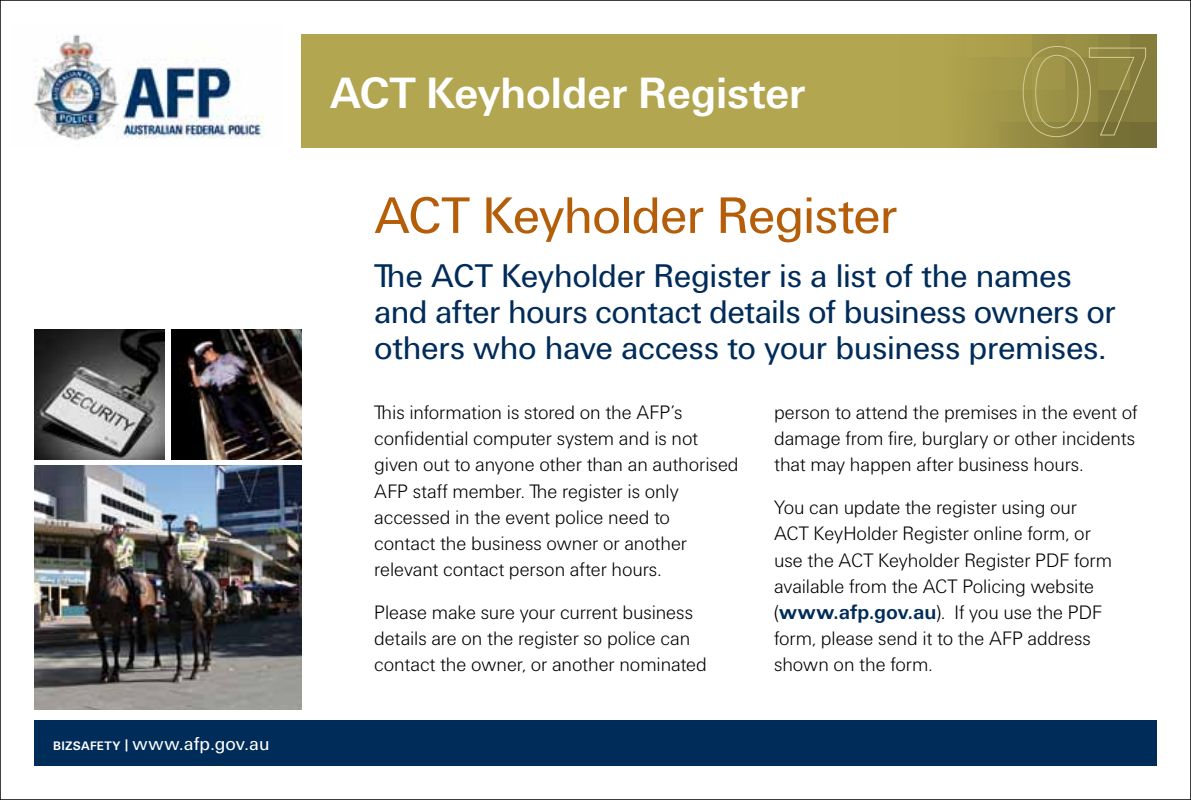
<style>
.page{position:relative;width:1191px;height:800px;background:#fff}
.page>*{position:absolute;margin:0;border:0;box-sizing:border-box;transform-origin:0 0}
.t1{font:50px "AFP Sans Pro";letter-spacing:-.02em;color:#b45e0a}
.t2{font:700 42.8px "AFP Sans Pro";letter-spacing:-.01em;color:#fff}
.t3{font:32px/36px "AFP Sans Pro";letter-spacing:-.015em;color:#002c5a}
.t4{font:300 19px/26px "AFP Sans Pro";letter-spacing:-.005em;color:#000}
.t5{font:18px "AFP Sans Pro";letter-spacing:.01em;color:#fff}
.s1{font-weight:700;font-size:12px}
.s2{font-weight:700;font-size:20px;color:#002c5a}
</style>
<div class="page">
<div style="left:34px;top:720px;width:1123px;height:45px;background:#002c5a"></div>
<img style="left:34px;top:465px;width:267px;height:244px">
<img style="left:171px;top:329px;width:130px;height:130px">
<img style="left:34px;top:329px;width:130px;height:130px">
<img style="left:33px;top:34px;width:231px;height:106px">
<div style="left:301px;top:34px;width:856px;height:113px;background:#b3a650"></div>
<div style="left:966px;top:34px;width:33px;height:23px;background:#ada14d"></div>
<div style="left:999px;top:34px;width:33px;height:23px;background:#a99d4c"></div>
<div style="left:1032px;top:34px;width:32px;height:23px;background:#9b9046"></div>
<div style="left:1064px;top:34px;width:33px;height:23px;background:#958c44"></div>
<div style="left:1097px;top:34px;width:33px;height:23px;background:#8f8641"></div>
<div style="left:1130px;top:34px;width:27px;height:23px;background:#867d3d"></div>
<div style="left:966px;top:57px;width:33px;height:33px;background:#a89c4b"></div>
<div style="left:999px;top:57px;width:33px;height:33px;background:#a4994a"></div>
<div style="left:1130px;top:57px;width:27px;height:33px;background:#847c3c"></div>
<div style="left:966px;top:90px;width:33px;height:32px;background:#a69b4a"></div>
<div style="left:999px;top:90px;width:33px;height:32px;background:#a09548"></div>
<div style="left:1130px;top:90px;width:27px;height:32px;background:#847c3c"></div>
<div style="left:933px;top:122px;width:33px;height:25px;background:#afa34e"></div>
<div style="left:966px;top:122px;width:33px;height:25px;background:#a69a4a"></div>
<div style="left:999px;top:122px;width:33px;height:25px;background:#998f45"></div>
<div style="left:1032px;top:122px;width:32px;height:25px;background:#908741"></div>
<div style="left:1064px;top:122px;width:33px;height:25px;background:#837a3b"></div>
<div style="left:1097px;top:122px;width:33px;height:25px;background:#766f36"></div>
<div style="left:1130px;top:122px;width:27px;height:25px;background:#746d35"></div>
<svg style="left:1022px;top:46px;width:124px;height:91px"></svg>
<p class="t5" style="left:53px;top:729px;width:218px"><span class="s1">Bizsafety |</span> www.afp.gov.au</p>
<h2 class="t2" style="left:330px;top:59px;width:477px">ACT Keyholder Register</h2>
<h1 class="t1" style="left:374px;top:176px;width:525px">ACT Keyholder Register</h1>
<h3 class="t3" style="left:374px;top:255px;width:743px">The ACT Keyholder Register is a list of the names and after hours contact details of business owners or others who have access to your business premises.</h3>
<p class="t4" style="left:374px;top:398px;width:366px">This information is stored on the AFP’s confidential computer system and is not given out to anyone other than an authorised AFP staff member. The register is only accessed in the event police need to<br>contact the business owner or another relevant contact person after hours.</p>
<p class="t4" style="left:374px;top:597px;width:334px">Please make sure your current business details are on the register so police can contact the owner, or another nominated</p>
<p class="t4" style="left:774px;top:398px;width:365px;text-align:justify">person to attend the premises in the event of damage from fire, burglary or other incidents that may happen after business hours.</p>
<p class="t4" style="left:774px;top:493px;width:339px">You can update the register using our ACT KeyHolder Register online form, or use the ACT Keyholder Register PDF form available from the ACT Policing website (<span class="s2">www.afp.gov.au</span>). If you use the PDF form, please send it to the AFP address shown on the form.</p>
</div>
